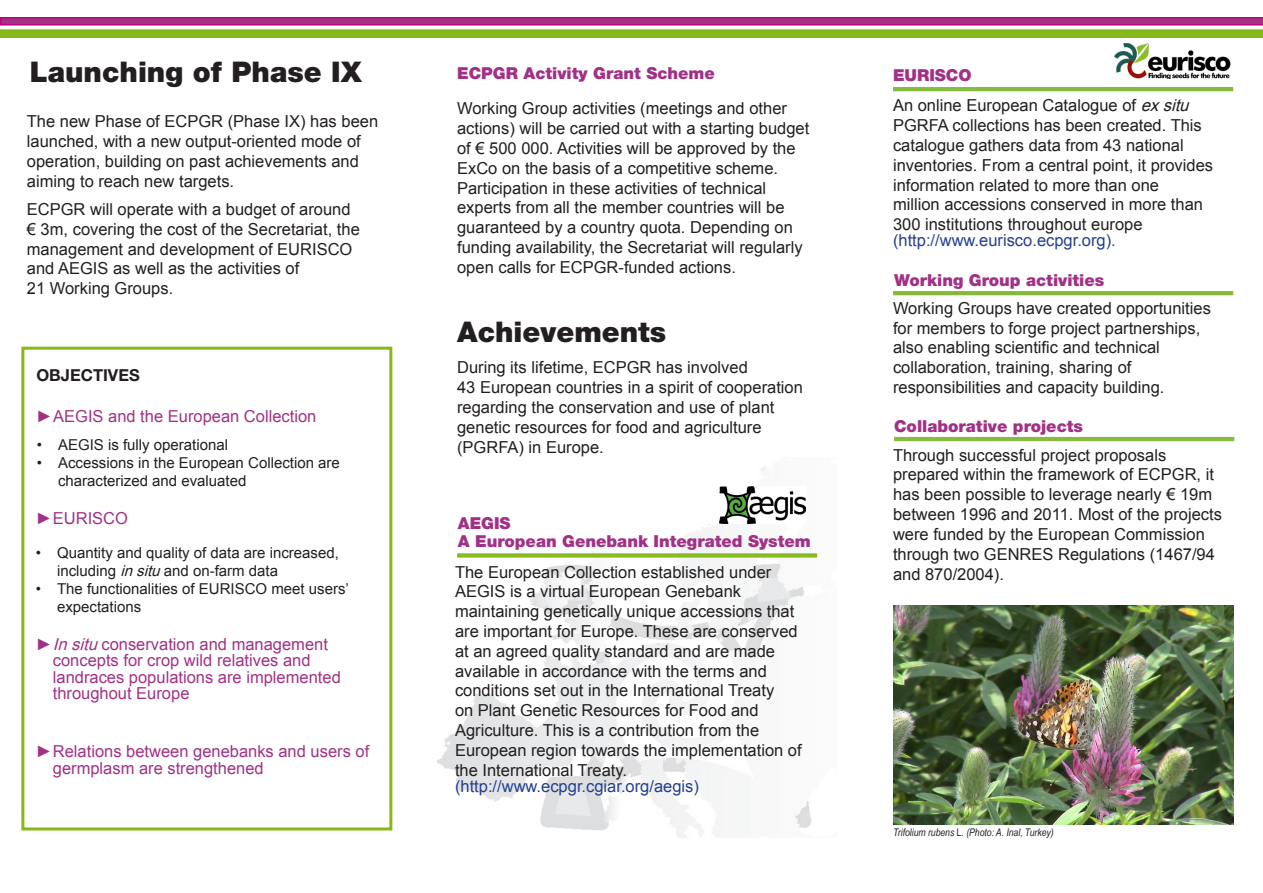
<style>
.page{position:relative;width:1263px;height:893px;background:#fff}
.page>*{position:absolute;margin:0;border:0;box-sizing:border-box;transform-origin:0 0}
.title_black_launchin{font:900 28.5px "Helvetica Neue";color:#231f20}
.text{font:16.5px/19.8px "Arial";color:#231f20}
.text_without_space_i{font:16.5px/19.8px "Arial";color:#231f20}
.t1{font:16.5px/16.5px "Arial";color:#a13186}
.Title_pink{font:900 16.5px "Helvetica Neue LT Std";color:#a13186}
.BLUE_TEXT{font:16.5px "Arial";color:#253f8e}
.title_black_small{font:700 16.5px "Helvetica Neue LT Std";color:#231f20}
.t2{font:15px/18px "Arial";color:#231f20}
.small_text{font:italic 10.5px "Arial Narrow";color:#231f20}
.s1{font-style:italic}
</style>
<div class="page">
<img style="left:1113px;top:43px;width:118px;height:36px">
<img style="left:438px;top:466px;width:380px;height:372px">
<svg style="left:0;top:17px;width:1263px;height:21px;background:#aa876d"></svg>
<img style="left:719px;top:487px;width:86px;height:36px">
<hr style="left:893px;top:87px;width:340px;height:4px;background:#86ba40">
<svg style="left:457px;top:553px;width:360px;height:5px;background:#97c344"></svg>
<img style="left:893px;top:606px;width:340px;height:218px">
<svg style="left:893px;top:291px;width:340px;height:4px"></svg>
<hr style="left:894px;top:437px;width:340px;height:4px;background:#86ba40">
<div style="left:21px;top:347px;width:371px;height:483px;border:3px solid #86b918"></div>
<p class="title_black_launchin" style="left:30px;top:55px;width:334px">Launching of Phase IX</p>
<p class="text" style="left:27px;top:112px;width:353px">The new Phase of ECPGR (Phase IX) has been launched, with a new output-oriented mode of operation, building on past achievements and aiming to reach new targets.</p>
<p class="text" style="left:27px;top:200px;width:334px">ECPGR will operate with a budget of around € 3m, covering the cost of the Secretariat, the management and development of EURISCO and AEGIS as well as the activities of<br>21 Working Groups.</p>
<p class="title_black_small" style="left:36px;top:365px;width:105px">OBJECTIVES</p>
<p class="t1" style="left:36px;top:408px;width:282px">►AEGIS and the European Collection</p>
<p class="t2" style="left:37px;top:436px;width:193px">• AEGIS is fully operational</p>
<p class="t2" style="left:58px;top:454px;width:283px;text-indent:-21px">• Accessions in the European Collection are characterized and evaluated</p>
<p class="t1" style="left:36px;top:511px;width:94px">►EURISCO</p>
<p class="t2" style="left:57px;top:544px;width:283px;text-indent:-21px">• Quantity and quality of data are increased, including <span class="s1">insitu</span>and on-farm data</p>
<p class="t2" style="left:57px;top:580px;width:293px;text-indent:-21px">• The functionalities of EURISCO meet users’ expectations</p>
<p class="t1" style="left:53px;top:636px;width:289px;text-indent:-17px">►<span class="s1">Insitu</span>conservation and management concepts for crop wild relatives and landraces populations are implemented throughout Europe</p>
<p class="t1" style="left:53px;top:743px;width:318px;text-indent:-17px">►Relations between genebanks and users of germplasm are strengthened</p>
<p class="Title_pink" style="left:457px;top:63px;width:259px">ECPGR Activity Grant Scheme</p>
<p class="text" style="left:457px;top:99px;width:354px">Working Group activities (meetings and other actions) will be carried out with a starting budget of € 500 000. Activities will be approved by the ExCo on the basis of a competitive scheme.<br>Participation in these activities of technical experts from all the member countries will be guaranteed by a country quota. Depending on funding availability, the Secretariat will regularly open calls for ECPGR-funded actions.</p>
<p class="title_black_launchin" style="left:457px;top:315px;width:211px">Achievements</p>
<p class="text" style="left:457px;top:358px;width:347px">During its lifetime, ECPGR has involved<br>43 European countries in a spirit of cooperation regarding the conservation and use of plant genetic resources for food and agriculture (PGRFA) in Europe.</p>
<p class="Title_pink" style="left:458px;top:513px;width:54px">AEGIS</p>
<p class="Title_pink" style="left:458px;top:531px;width:354px">A European Genebank Integrated System</p>
<p class="text_without_space_i" style="left:455px;top:562px;width:348px">The European Collection established under AEGIS is a virtual European Genebank maintaining genetically unique accessions that are important for Europe. These are conserved at an agreed quality standard and are made available in accordance with the terms and conditions set out in the International Treaty<br>on Plant Genetic Resources for Food and Agriculture. This is a contribution from the European region towards the implementation of the International Treaty.</p>
<p class="BLUE_TEXT" style="left:455px;top:775px;width:245px">(http://www.ecpgr.cgiar.org/aegis)</p>
<p class="Title_pink" style="left:893px;top:65px;width:80px">EURISCO</p>
<p class="text" style="left:893px;top:96px;width:322px">An online European Catalogue of <span class="s1">exsitu </span>PGRFA collections has been created. This catalogue gathers data from 43 national inventories. From a central point, it provides information related to more than one<br>million accessions conserved in more than 300 institutions throughout europe</p>
<p class="BLUE_TEXT" style="left:893px;top:230px;width:224px">(http://www.eurisco.ecpgr.org).</p>
<p class="Title_pink" style="left:894px;top:271px;width:212px">Working Group activities</p>
<p class="text" style="left:893px;top:298px;width:319px">Working Groups have created opportunities for members to forge project partnerships, also enabling scientific and technical collaboration, training, sharing of responsibilities and capacity building.</p>
<p class="Title_pink" style="left:894px;top:416px;width:190px">Collaborative projects</p>
<p class="text" style="left:893px;top:445px;width:331px">Through successful project proposals prepared within the framework of ECPGR, it has been possible to leverage nearly € 19m between 1996 and 2011. Most of the projects were funded by the European Commission through two GENRES Regulations (1467/94 and 870/2004).</p>
<p class="small_text" style="left:893px;top:825px;width:162px">Trifolium rubens L.(Photo: A. Inal, Turkey)</p>
</div>
